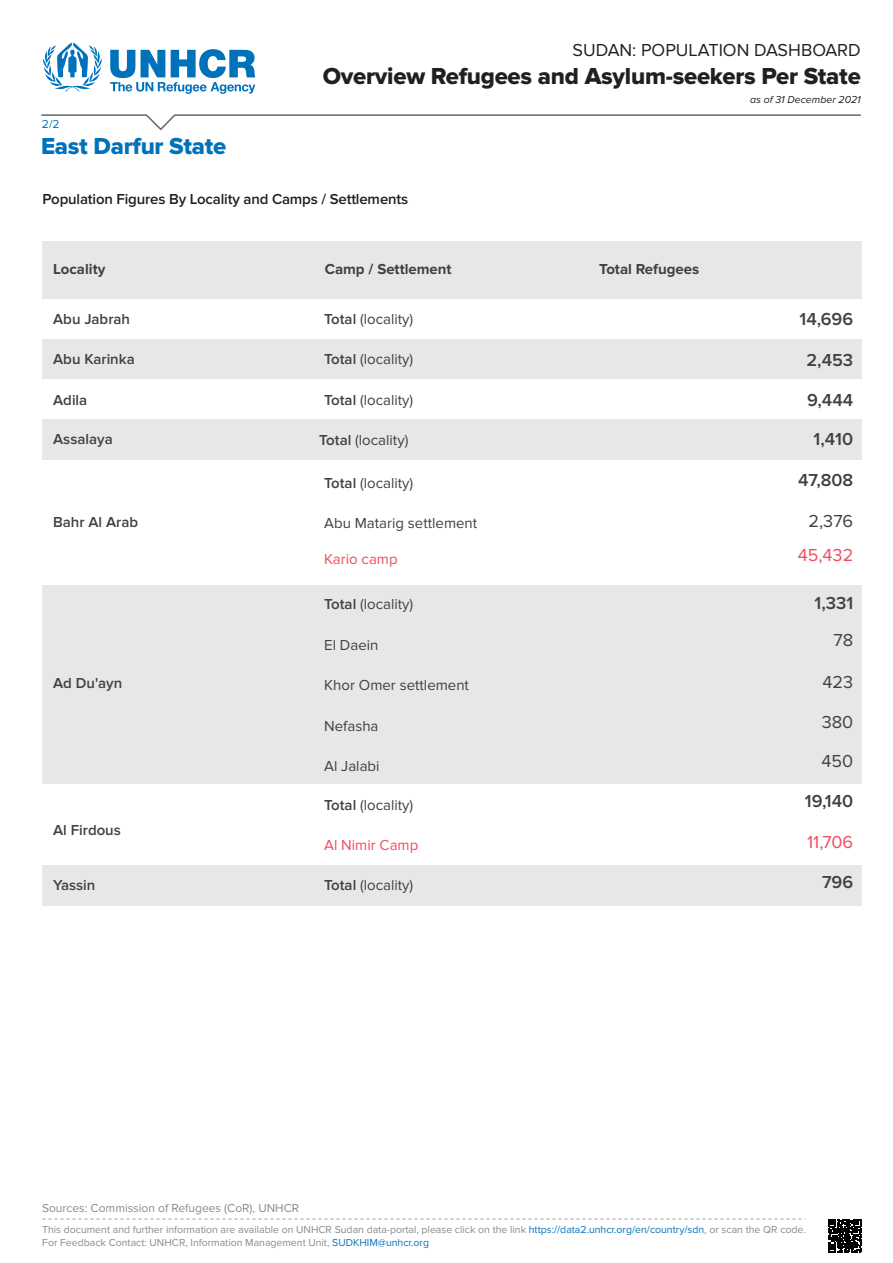
<style>
.page{position:relative;width:893px;height:1263px;background:#fff}
.page>*{position:absolute;margin:0;border:0;box-sizing:border-box;transform-origin:0 0}
.t1{font:24px "Proxima Nova Extrabld";letter-spacing:-.01em;color:#231f20}
.t2{font:24px "Proxima Nova Extrabld";letter-spacing:-.01em;color:#0072bc}
.t3{font:600 18px/39.3px "Proxima Nova";color:#414042;text-align:center}
.t4{font:18px "Proxima Nova";color:#231f20}
.t5{font:18px/39.3px "Proxima Nova";color:#414042}
.t6{font:18px "Proxima Nova";color:#ef4b60}
.t7{font:15px "Proxima Nova";color:#414042}
.t8{font:600 15px "Proxima Nova";color:#414042}
.t9{font:600 15px "Proxima Nova";letter-spacing:-.01em;color:#231f20}
.t10{font:700 15px "Proxima Nova";color:#414042}
.t11{font:15px "Proxima Nova";color:#ef4b60}
.t12{font:12px "Proxima Nova";color:#888b8c}
.t13{font:12px "Proxima Nova";color:#0072bc}
.t14{font:10.5px "Proxima Nova";color:#888b8c}
.t15{font:italic 10.5px "Proxima Nova";color:#231f20}
.s1{font-weight:600}
.s2{color:#0a72ba}
</style>
<div class="page">
<svg style="left:41px;top:114px;width:820px;height:17px"></svg>
<svg style="left:43px;top:43px;width:59px;height:48px"></svg>
<svg style="left:110px;top:49px;width:145px;height:45px"></svg>
<div style="left:313px;top:242px;width:278px;height:58px;background:#e6e7e8"></div>
<div style="left:313px;top:340px;width:278px;height:40px;background:#e6e7e8"></div>
<div style="left:313px;top:420px;width:278px;height:40px;background:#e6e7e8"></div>
<div style="left:42px;top:242px;width:271px;height:58px;background:#e6e7e8"></div>
<div style="left:42px;top:340px;width:271px;height:40px;background:#e6e7e8"></div>
<div style="left:591px;top:242px;width:271px;height:58px;background:#e6e7e8"></div>
<div style="left:591px;top:340px;width:271px;height:40px;background:#e6e7e8"></div>
<div style="left:591px;top:420px;width:271px;height:40px;background:#e6e7e8"></div>
<div style="left:313px;top:585px;width:278px;height:40px;background:#e6e7e8"></div>
<div style="left:313px;top:625px;width:278px;height:41px;background:#e6e7e8"></div>
<div style="left:313px;top:665px;width:278px;height:41px;background:#e6e7e8"></div>
<div style="left:313px;top:705px;width:278px;height:40px;background:#e6e7e8"></div>
<div style="left:313px;top:745px;width:278px;height:40px;background:#e6e7e8"></div>
<div style="left:313px;top:784px;width:278px;height:41px;background:#fff"></div>
<div style="left:313px;top:865px;width:278px;height:40px;background:#e6e7e8"></div>
<div style="left:42px;top:585px;width:271px;height:200px;background:#e6e7e8"></div>
<div style="left:42px;top:784px;width:271px;height:81px;background:#fff"></div>
<div style="left:42px;top:865px;width:271px;height:40px;background:#e6e7e8"></div>
<div style="left:591px;top:585px;width:271px;height:40px;background:#e6e7e8"></div>
<div style="left:591px;top:625px;width:271px;height:41px;background:#e6e7e8"></div>
<div style="left:591px;top:665px;width:271px;height:41px;background:#e6e7e8"></div>
<div style="left:591px;top:705px;width:271px;height:40px;background:#e6e7e8"></div>
<div style="left:591px;top:745px;width:271px;height:40px;background:#e6e7e8"></div>
<div style="left:591px;top:784px;width:271px;height:41px;background:#fff"></div>
<div style="left:591px;top:865px;width:271px;height:40px;background:#e6e7e8"></div>
<div style="left:42px;top:420px;width:271px;height:40px;background:#e6e7e8"></div>
<svg style="left:42px;top:1218px;width:763px;height:2px"></svg>
<svg style="left:828px;top:1219px;width:33px;height:33px"></svg>
<h2 class="t4" style="left:573px;top:40px;width:290px">SUDAN: POPULATION DASHBOARD</h2>
<h1 class="t1" style="left:323px;top:62px;width:540px">Overview Refugees and Asylum-seekers Per State</h1>
<p class="t15" style="left:750px;top:94px;width:112px">as of 31 December 2021</p>
<p class="t13" style="left:42px;top:117px;width:19px">2/2</p>
<h1 class="t2" style="left:41px;top:132px;width:187px">East Darfur State</h1>
<h3 class="t9" style="left:43px;top:190px;width:367px">Population Figures By Locality and Camps / Settlements</h3>
<h3 class="t10" style="left:325px;top:260px;width:128px">Camp / Settlement</h3>
<h3 class="t10" style="left:599px;top:260px;width:102px">Total Refugees</h3>
<h3 class="t10" style="left:53px;top:260px;width:54px">Locality</h3>
<h3 class="t8" style="left:53px;top:310px;width:78px">Abu Jabrah</h3>
<h3 class="t7" style="left:324px;top:310px;width:91px"><span class="s1">Total</span> (locality)</h3>
<h3 class="t8" style="left:53px;top:350px;width:83px">Abu Karinka</h3>
<h3 class="t7" style="left:324px;top:350px;width:91px"><span class="s1">Total</span> (locality)</h3>
<h3 class="t8" style="left:53px;top:391px;width:36px">Adila</h3>
<h3 class="t8" style="left:53px;top:430px;width:61px">Assalaya</h3>
<h3 class="t8" style="left:53px;top:513px;width:86px">Bahr Al Arab</h3>
<h3 class="t8" style="left:53px;top:674px;width:71px">Ad Du'ayn</h3>
<h3 class="t7" style="left:324px;top:391px;width:91px"><span class="s1">Total</span> (locality)</h3>
<h3 class="t7" style="left:319px;top:431px;width:91px"><span class="s1">Total</span> (locality)</h3>
<h3 class="t7" style="left:324px;top:474px;width:91px"><span class="s1">Total</span> (locality)</h3>
<h3 class="t7" style="left:324px;top:514px;width:155px">Abu Matarig settlement</h3>
<h3 class="t11" style="left:324px;top:550px;width:75px">Kario camp</h3>
<h3 class="t7" style="left:324px;top:595px;width:91px"><span class="s1">Total</span> (locality)</h3>
<h3 class="t7" style="left:324px;top:637px;width:56px">El Daein</h3>
<h3 class="t7" style="left:324px;top:677px;width:146px">Khor Omer settlement</h3>
<h3 class="t7" style="left:324px;top:718px;width:56px">Nefasha</h3>
<h3 class="t7" style="left:324px;top:758px;width:57px">Al Jalabi</h3>
<h3 class="t7" style="left:324px;top:796px;width:91px"><span class="s1">Total</span> (locality)</h3>
<h2 class="t3" style="left:799px;top:299px;width:55px">14,696</h2>
<h2 class="t3" style="left:806px;top:340px;width:48px">2,453</h2>
<h2 class="t3" style="left:807px;top:381px;width:48px">9,444<br>1,410</h2>
<h2 class="t3" style="left:798px;top:461px;width:57px">47,808</h2>
<h2 class="t5" style="left:809px;top:502px;width:46px">2,376</h2>
<h2 class="t6" style="left:798px;top:545px;width:57px">45,432</h2>
<h2 class="t3" style="left:814px;top:583px;width:40px">1,331</h2>
<h2 class="t5" style="left:833px;top:621px;width:21px">78</h2>
<h2 class="t5" style="left:823px;top:662px;width:32px">423</h2>
<h2 class="t5" style="left:821px;top:702px;width:33px">380<br>450</h2>
<h2 class="t3" style="left:805px;top:782px;width:50px">19,140</h2>
<h3 class="t8" style="left:53px;top:821px;width:69px">Al Firdous</h3>
<h3 class="t11" style="left:324px;top:836px;width:96px">Al Nimir Camp</h3>
<h2 class="t6" style="left:807px;top:831px;width:48px">11,706</h2>
<h2 class="t3" style="left:822px;top:863px;width:33px">796</h2>
<h3 class="t8" style="left:53px;top:877px;width:44px">Yassin</h3>
<h3 class="t7" style="left:324px;top:877px;width:91px"><span class="s1">Total</span> (locality)</h3>
<p class="t12" style="left:42px;top:1201px;width:259px">Sources: Commission of Refugees (CoR), UNHCR</p>
<p class="t14" style="left:42px;top:1224px;width:765px">This document and further information are available on UNHCR Sudan data-portal, please click on the link <span class="s2">https://data2.unhcr.org/en/country/sdn</span>, or scan the QR code.</p>
<p class="t14" style="left:42px;top:1236px;width:388px">For Feedback Contact: UNHCR, Information Management Unit, <span class="s2">SUDKHIM@unhcr.org</span></p>
</div>
